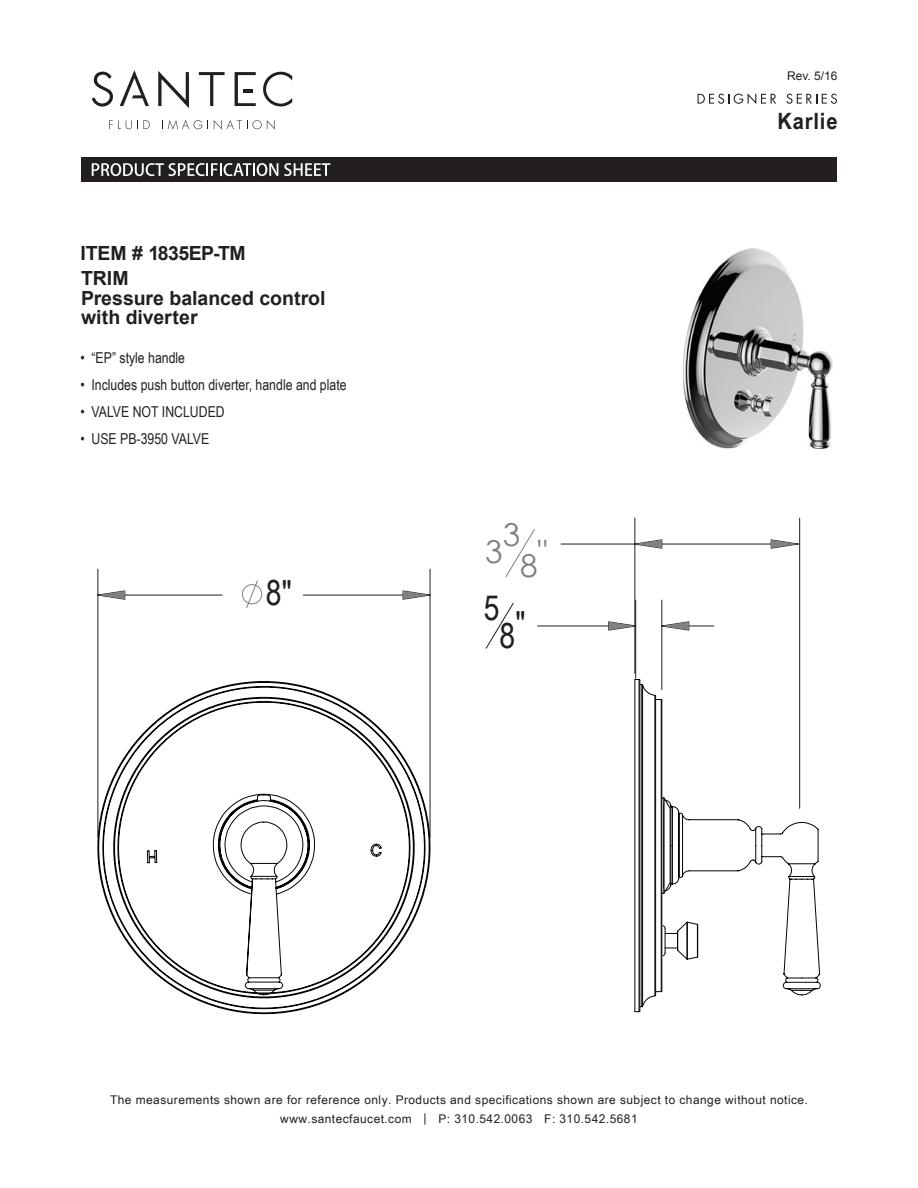
<style>
.page{position:relative;width:918px;height:1188px;background:#fff}
.page>*{position:absolute;margin:0;border:0;box-sizing:border-box;transform-origin:0 0}
.t1{font:34.65px "Arial Narrow";color:#211e1e}
.t2{font:31.65px/23.9px "Century Gothic";color:#808180}
.t3{font:700 22.5px "Arial Narrow";letter-spacing:.035em;color:#231f20;scale:1.09 1}
.t4{font:700 19.5px/25.8px "Arial";color:#231f20}
.t5{font:15px "Arial Narrow";color:#231f20}
.t6{font:12px/19px "Arial Narrow";letter-spacing:.03em;color:#231f20;text-align:center;scale:1.22 1}
.t7{font:12px "Arial";color:#231f20}
</style>
<div class="page">
<svg style="left:109px;top:120px;width:29px;height:9px"></svg>
<svg style="left:144px;top:120px;width:6px;height:9px"></svg>
<svg style="left:162px;top:120px;width:40px;height:9px"></svg>
<svg style="left:213px;top:120px;width:62px;height:9px"></svg>
<svg style="left:92px;top:72px;width:21px;height:35px"></svg>
<svg style="left:158px;top:71px;width:31px;height:37px"></svg>
<svg style="left:199px;top:72px;width:26px;height:34px"></svg>
<svg style="left:263px;top:72px;width:29px;height:35px"></svg>
<svg style="left:235px;top:72px;width:21px;height:34px"></svg>
<svg style="left:120px;top:70px;width:29px;height:36px"></svg>
<div style="left:81px;top:157px;width:756px;height:25px;background:#231f20"></div>
<svg style="left:698px;top:93px;width:78px;height:11px"></svg>
<svg style="left:786px;top:94px;width:51px;height:10px"></svg>
<svg style="left:92px;top:163px;width:186px;height:13px"></svg>
<svg style="left:284px;top:163px;width:46px;height:13px"></svg>
<img style="left:683px;top:249px;width:150px;height:199px">
<svg style="left:242px;top:580px;width:20px;height:28px"></svg>
<hr style="left:561px;top:544px;width:74px;height:1px;background:#211e1e">
<hr style="left:635px;top:544px;width:163px;height:1px;background:#211e1e">
<hr style="left:635px;top:518px;width:1px;height:155px;background:#211e1e">
<hr style="left:799px;top:518px;width:1px;height:290px;background:#211e1e">
<hr style="left:662px;top:626px;width:52px;height:1px;background:#211e1e">
<hr style="left:538px;top:626px;width:98px;height:1px;background:#211e1e">
<hr style="left:662px;top:600px;width:1px;height:90px;background:#211e1e">
<hr style="left:635px;top:600px;width:1px;height:78px;background:#211e1e">
<svg style="left:486px;top:603px;width:28px;height:46px"></svg>
<hr style="left:303px;top:595px;width:127px;height:1px;background:#211e1e">
<hr style="left:98px;top:595px;width:124px;height:1px;background:#211e1e">
<hr style="left:430px;top:569px;width:1px;height:268px;background:#211e1e">
<hr style="left:98px;top:569px;width:1px;height:268px;background:#211e1e">
<svg style="left:634px;top:539px;width:28px;height:10px"></svg>
<svg style="left:771px;top:539px;width:28px;height:10px"></svg>
<svg style="left:661px;top:621px;width:28px;height:10px"></svg>
<svg style="left:608px;top:621px;width:28px;height:10px"></svg>
<svg style="left:403px;top:590px;width:27px;height:10px"></svg>
<svg style="left:97px;top:590px;width:28px;height:10px"></svg>
<svg style="left:98px;top:681px;width:332px;height:333px"></svg>
<hr style="left:661px;top:700px;width:1px;height:292px;background:#050504">
<hr style="left:642px;top:684px;width:1px;height:323px;background:#050504">
<hr style="left:639px;top:680px;width:1px;height:332px;background:#050504">
<hr style="left:662px;top:700px;width:1px;height:291px;background:#050504">
<hr style="left:655px;top:696px;width:1px;height:299px;background:#050504">
<hr style="left:640px;top:680px;width:1px;height:331px;background:#050504">
<hr style="left:635px;top:680px;width:1px;height:332px;background:#050504">
<svg style="left:635px;top:679px;width:27px;height:22px"></svg>
<svg style="left:506px;top:529px;width:29px;height:48px"></svg>
<svg style="left:635px;top:797px;width:186px;height:215px"></svg>
<p class="t7" style="left:787px;top:68px;width:52px">Rev. 5/16</p>
<h3 class="t4" style="left:80px;top:240px;width:167px">ITEM # 1835EP-TM<br>TRIM</h3>
<h3 class="t4" style="left:81px;top:289px;width:246px;line-height:19.5px">Pressure balanced control with diverter</h3>
<p class="t5" style="left:80px;top:347px;width:106px">• “EP” style handle</p>
<p class="t5" style="left:80px;top:374px;width:268px">• Includes push button diverter, handle and plate</p>
<p class="t5" style="left:80px;top:401px;width:146px">• VALVE NOT INCLUDED</p>
<p class="t5" style="left:80px;top:428px;width:130px">• USE PB-3950 VALVE</p>
<h1 class="t1" style="left:266px;top:568px;width:27px">8"</h1>
<h2 class="t2" style="left:520px;top:522px;width:29px;text-indent:-17px">3<br>8"</h2>
<h2 class="t2" style="left:485px;top:539px;width:19px">3</h2>
<h1 class="t1" style="left:484px;top:582px;width:17px">5</h1>
<h1 class="t1" style="left:500px;top:604px;width:28px">8"</h1>
<h3 class="t3" style="left:778px;top:104px;width:57px">Karlie</h3>
<p class="t6" style="left:110px;top:1090px;width:574px">The measurements shown are for reference only. Products and specifications shown are subject to change without notice. www.santecfaucet.com | P: 310.542.0063 F: 310.542.5681</p>
</div>
